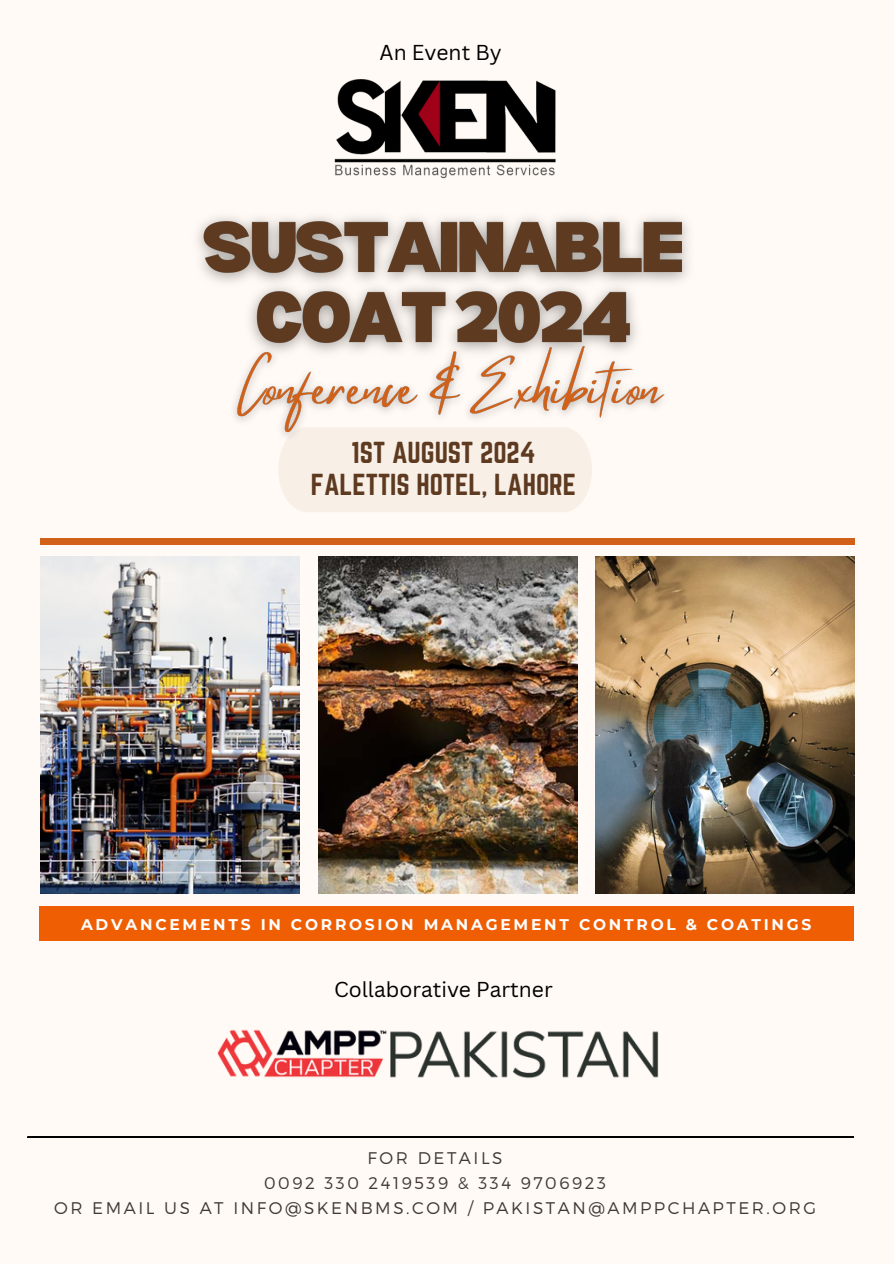
<style>
.page{position:relative;width:894px;height:1264px;background:#fff}
.page>*{position:absolute;margin:0;border:0;box-sizing:border-box;transform-origin:0 0}
.t1{font:26.55px/31.7px "Norwester";color:#5e3a21;text-align:center}
.t2{font:21px "Canva Sans";color:#000}
.t3{font:300 16.8px "Montserrat";letter-spacing:.15em;color:#403737}
.t4{font:700 15.45px "Montserrat";letter-spacing:.18em;color:#fff}
</style>
<div class="page">
<div style="left:0;top:0;width:893px;height:1263px;background:#fffaf5"></div>
<img style="left:40px;top:557px;width:259px;height:336px">
<img style="left:318px;top:557px;width:259px;height:336px">
<img style="left:595px;top:557px;width:259px;height:336px">
<div style="left:40px;top:538px;width:813px;height:7px;background:#d16018"></div>
<div style="left:39px;top:905px;width:814px;height:35px;background:#ef5e03"></div>
<svg style="left:28px;top:1136px;width:824px;height:1px"></svg>
<img style="left:334px;top:79px;width:222px;height:100px">
<img style="left:217px;top:1029px;width:442px;height:49px">
<div style="left:278px;top:448px;width:313px;height:64px;background:#f8f0e7"></div>
<img style="left:197px;top:217px;width:491px;height:116px">
<img style="left:234px;top:333px;width:431px;height:115px">
<h4 class="t2" style="left:379px;top:38px;width:124px">An Event By</h4>
<p class="t1" style="left:311px;top:436px;width:267px">1ST AUGUST 2024<br>FALETTIS HOTEL, LAHORE</p>
<p class="t4" style="left:81px;top:914px;width:731px">ADVANCEMENTS IN CORROSION MANAGEMENT CONTROL &amp; COATINGS</p>
<p class="t2" style="left:334px;top:975px;width:220px">Collaborative Partner</p>
<h5 class="t3" style="left:367px;top:1147px;width:136px">FOR DETAILS</h5>
<h4 class="t3" style="left:264px;top:1172px;width:343px">0092 330 2419539 &amp; 334 9706923</h4>
<p class="t3" style="left:54px;top:1196px;width:763px">OR EMAIL US AT INFO@SKENBMS.COM / PAKISTAN@AMPPCHAPTER.ORG</p>
</div>
